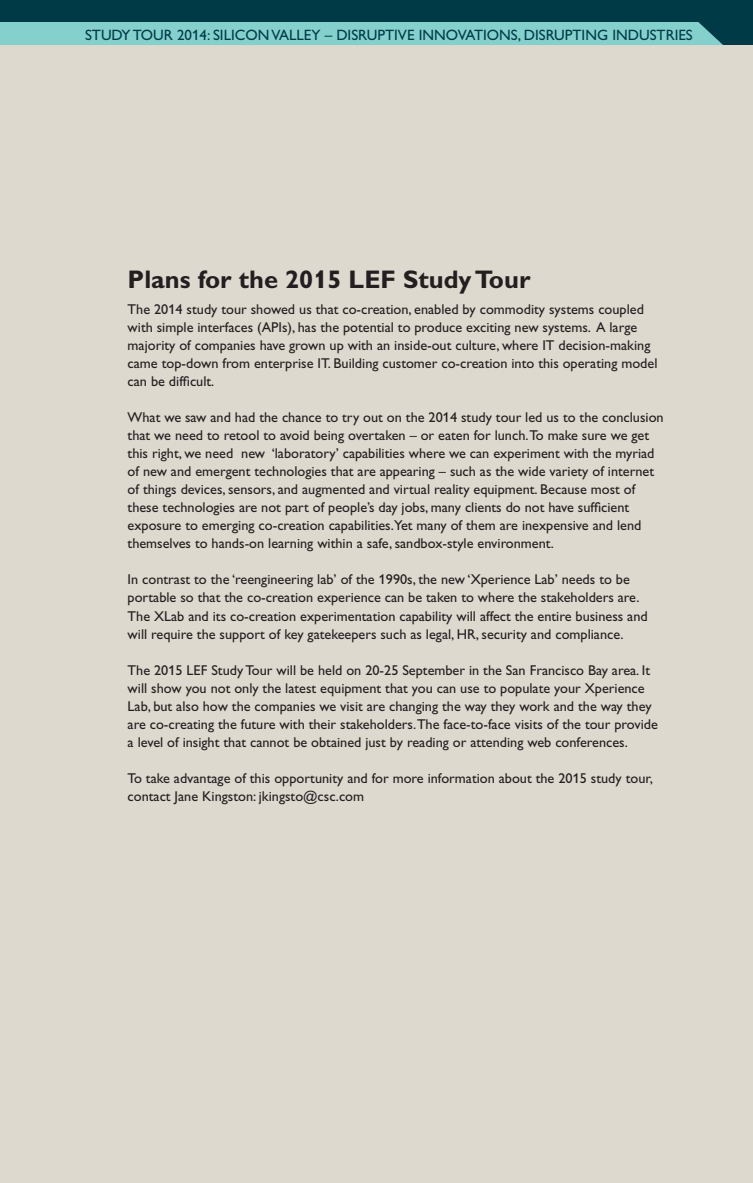
<style>
.page{position:relative;width:753px;height:1183px;background:#fff}
.page>*{position:absolute;margin:0;border:0;box-sizing:border-box;transform-origin:0 0}
.Body_copy{font:700 25.5px "Gill Alt One";color:#231f20}
.Page_top_headder{font:15px "Gill Alt One";color:#003a47}
.Body_copy-2{font:14.25px/18px "Gill Alt One";color:#231f20}
</style>
<div class="page">
<div style="left:0;top:0;width:753px;height:1182px;background:#ddd9ce"></div>
<div style="left:0;top:0;width:753px;height:45px;background:#003a47"></div>
<div style="left:0;top:22px;width:723px;height:23px;background:#84d0cd"></div>
<p class="Page_top_headder" style="left:85px;top:27px;width:609px">STUDY TOUR 2014: SILICON VALLEY – DISRUPTIVE INNOVATIONS, DISRUPTING INDUSTRIES</p>
<p class="Body_copy" style="left:128px;top:264px;width:404px">Plans for the 2015 LEF Study Tour</p>
<p class="Body_copy-2" style="left:128px;top:300px;width:531px">The 2014 study tour showed us that co-creation, enabled by commodity systems coupled with simple interfaces (APIs), has the potential to produce exciting new systems. A large majority of companies have grown up with an inside-out culture, where IT decision-making came top-down from enterprise IT. Building customer co-creation into this operating model can be difficult.</p>
<p class="Body_copy-2" style="left:128px;top:408px;width:537px">What we saw and had the chance to try out on the 2014 study tour led us to the conclusion that we need to retool to avoid being overtaken – or eaten for lunch.To make sure we get this right, we need new ‘laboratory’ capabilities where we can experiment with the myriad of new and emergent technologies that are appearing – such as the wide variety of internet of things devices, sensors, and augmented and virtual reality equipment. Because most of these technologies are not part of people’s day jobs, many clients do not have sufficient exposure to emerging co-creation capabilities.Yet many of them are inexpensive and lend themselves to hands-on learning within a safe, sandbox-style environment.</p>
<p class="Body_copy-2" style="left:128px;top:570px;width:521px">In contrast to the ‘reengineering lab’ of the 1990s, the new ‘Xperience Lab’ needs to be portable so that the co-creation experience can be taken to where the stakeholders are.<br>The XLab and its co-creation experimentation capability will affect the entire business and will require the support of key gatekeepers such as legal, HR, security and compliance.</p>
<p class="Body_copy-2" style="left:128px;top:660px;width:532px">The 2015 LEF Study Tour will be held on 20-25 September in the San Francisco Bay area. It will show you not only the latest equipment that you can use to populate your Xperience Lab, but also how the companies we visit are changing the way they work and the way they are co-creating the future with their stakeholders.The face-to-face visits of the tour provide a level of insight that cannot be obtained just by reading or attending web conferences.</p>
<p class="Body_copy-2" style="left:128px;top:768px;width:526px">To take advantage of this opportunity and for more information about the 2015 study tour, contact Jane Kingston: jkingsto@csc.com</p>
</div>
